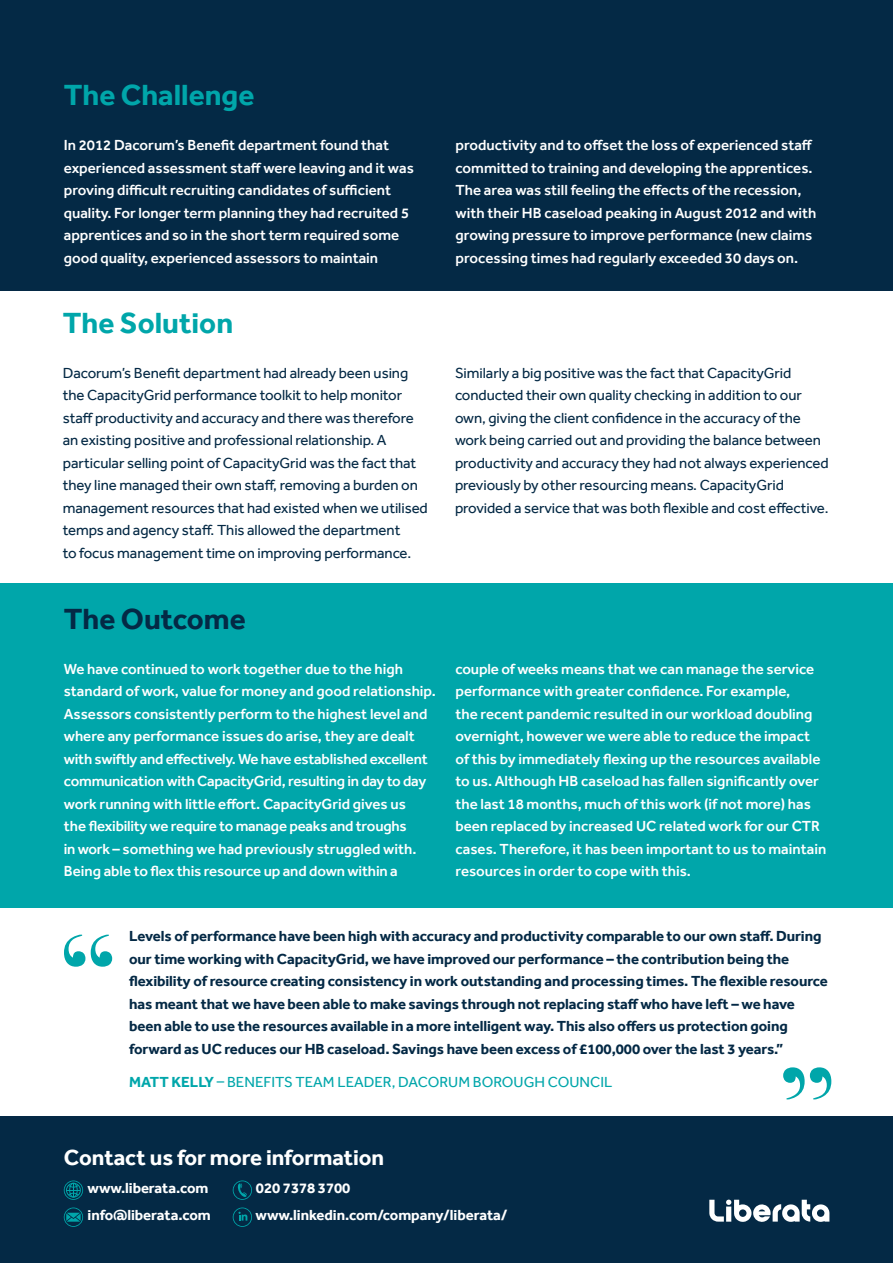
<style>
.page{position:relative;width:893px;height:1263px;background:#fff}
.page>*{position:absolute;margin:0;border:0;box-sizing:border-box;transform-origin:0 0}
.t1{font:700 30px "Effra";color:#00a6aa}
.t2{font:700 30px "Effra";color:#042945}
.t3{font:700 22.5px "Effra";letter-spacing:-.005em;color:#fff}
.t4{font:500 15px/22.5px "Effra";color:#fff}
.t5{font:15px/22.5px "Effra";letter-spacing:-.005em;color:#042945}
.t6{font:700 15px/22.5px "Effra";letter-spacing:-.005em;color:#042945}
.t7{font:700 15px "Effra";letter-spacing:-.005em;color:#fff}
.t8{font:15px "Effra";color:#00a6aa}
.s1{font-weight:700}
</style>
<div class="page">
<div style="left:0;top:583px;width:893px;height:325px;background:#00a6aa"></div>
<div style="left:0;top:0;width:893px;height:291px;background:#042945"></div>
<div style="left:0;top:1117px;width:893px;height:146px;background:#042945"></div>
<svg style="left:233px;top:1180px;width:19px;height:20px"></svg>
<svg style="left:64px;top:1180px;width:19px;height:20px"></svg>
<svg style="left:64px;top:1207px;width:19px;height:20px"></svg>
<svg style="left:233px;top:1207px;width:19px;height:20px"></svg>
<svg style="left:709px;top:1199px;width:120px;height:23px"></svg>
<svg style="left:64px;top:934px;width:48px;height:33px"></svg>
<svg style="left:783px;top:1067px;width:48px;height:32px"></svg>
<h1 class="t1" style="left:64px;top:77px;width:192px">The Challenge</h1>
<p class="t4" style="left:64px;top:134px;width:352px">In 2012 Dacorum’s Benefit department found that experienced assessment staff were leaving and it was proving difficult recruiting candidates of sufficient quality. For longer term planning they had recruited 5 apprentices and so in the short term required some good quality, experienced assessors to maintain</p>
<p class="t4" style="left:455px;top:134px;width:363px">productivity and to offset the loss of experienced staff committed to training and developing the apprentices.<br>The area was still feeling the effects of the recession, with their HB caseload peaking in August 2012 and with growing pressure to improve performance (new claims processing times had regularly exceeded 30 days on.</p>
<h1 class="t1" style="left:63px;top:305px;width:172px">The Solution</h1>
<p class="t5" style="left:63px;top:361px;width:367px">Dacorum’s Benefit department had already been using the CapacityGrid performance toolkit to help monitor staff productivity and accuracy and there was therefore an existing positive and professional relationship. A particular selling point of CapacityGrid was the fact that they line managed their own staff, removing a burden on management resources that had existed when we utilised temps and agency staff. This allowed the department<br>to focus management time on improving performance.</p>
<p class="t5" style="left:455px;top:361px;width:375px">Similarly a big positive was the fact that CapacityGrid conducted their own quality checking in addition to our own, giving the client confidence in the accuracy of the work being carried out and providing the balance between productivity and accuracy they had not always experienced previously by other resourcing means. CapacityGrid provided a service that was both flexible and cost effective.</p>
<h1 class="t2" style="left:64px;top:601px;width:184px">The Outcome</h1>
<p class="t4" style="left:64px;top:657px;width:374px">We have continued to work together due to the high standard of work, value for money and good relationship.<br>Assessors consistently perform to the highest level and where any performance issues do arise, they are dealt with swiftly and effectively. We have established excellent communication with CapacityGrid, resulting in day to day work running with little effort. CapacityGrid gives us<br>the flexibility we require to manage peaks and troughs<br>in work – something we had previously struggled with.<br>Being able to flex this resource up and down within a</p>
<p class="t4" style="left:455px;top:657px;width:372px">couple of weeks means that we can manage the service performance with greater confidence. For example,<br>the recent pandemic resulted in our workload doubling overnight, however we were able to reduce the impact of this by immediately flexing up the resources available to us. Although HB caseload has fallen significantly over the last 18 months, much of this work (if not more) has been replaced by increased UC related work for our CTR cases. Therefore, it has been important to us to maintain resources in order to cope with this.</p>
<p class="t6" style="left:129px;top:925px;width:700px">Levels of performance have been high with accuracy and productivity comparable to our own staff. During our time working with CapacityGrid, we have improved our performance – the contribution being the flexibility of resource creating consistency in work outstanding and processing times. The flexible resource has meant that we have been able to make savings through not replacing staff who have left – we have been able to use the resources available in a more intelligent way. This also offers us protection going forward as UC reduces our HB caseload. Savings have been excess of £100,000 over the last 3 years.”</p>
<p class="t8" style="left:129px;top:1073px;width:485px"><span class="s1">MATT KELLY</span> – BENEFITS TEAM LEADER, DACORUM BOROUGH COUNCIL</p>
<h2 class="t3" style="left:64px;top:1144px;width:322px">Contact us for more information</h2>
<p class="t7" style="left:88px;top:1179px;width:122px">www.liberata.com</p>
<p class="t7" style="left:256px;top:1179px;width:96px">020 7378 3700</p>
<p class="t7" style="left:88px;top:1206px;width:125px">info@liberata.com</p>
<p class="t7" style="left:256px;top:1206px;width:253px">www.linkedin.com/company/liberata/</p>
</div>
